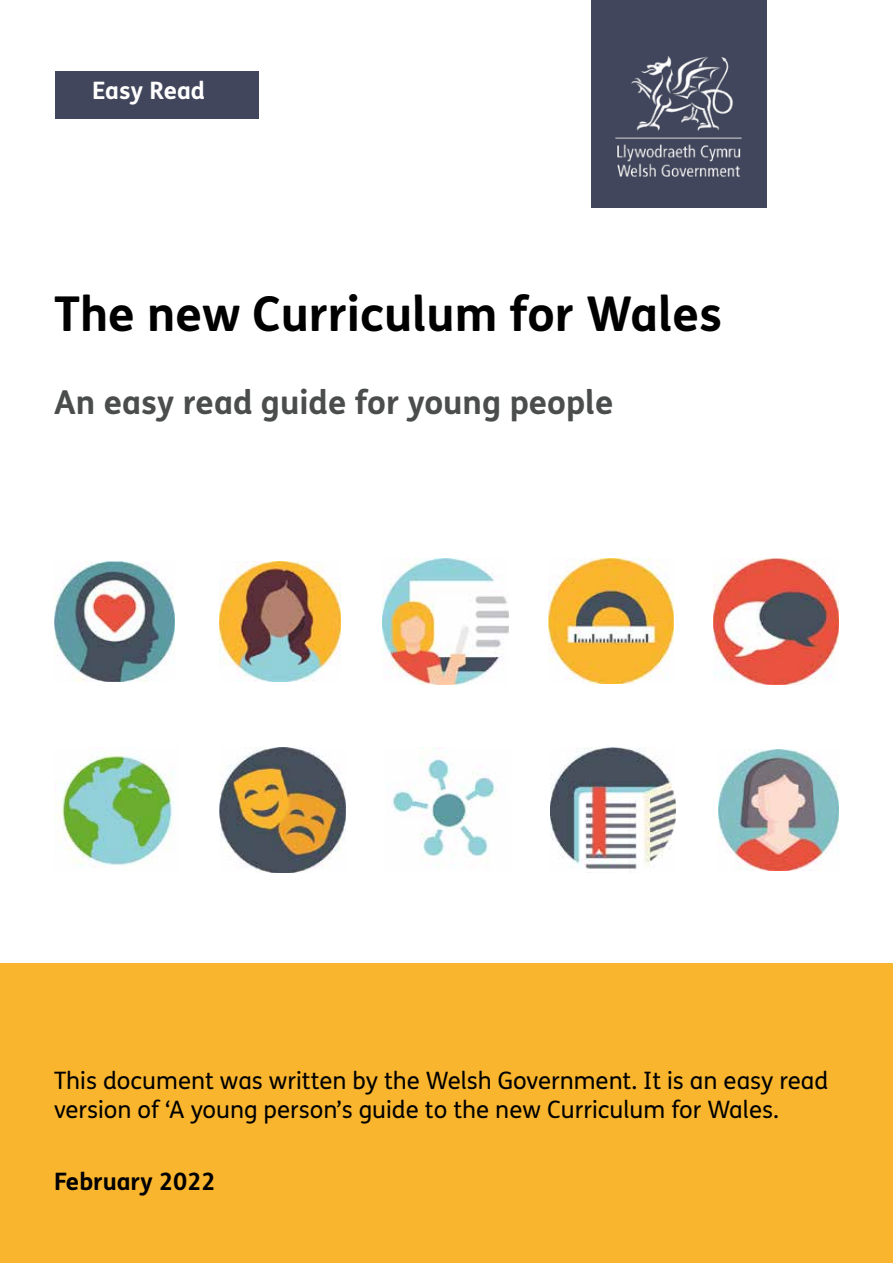
<style>
.page{position:relative;width:893px;height:1263px;background:#fff}
.page>*{position:absolute;margin:0;border:0;box-sizing:border-box;transform-origin:0 0}
.t1{font:700 48px "FS Me Pro";color:#000}
.t2{font:700 33px "FS Me Pro";color:#4b4d4d}
.t3{font:24px/28.8px "FS Me Pro";color:#000}
.t4{font:700 24px "FS Me Pro";color:#000}
.t5{font:700 24px "FS Me Pro";color:#fff}
</style>
<div class="page">
<div style="left:0;top:963px;width:893px;height:300px;background:#f9b52e"></div>
<div style="left:55px;top:71px;width:204px;height:47px;background:#41465c"></div>
<div style="left:591px;top:0;width:176px;height:207px;background:#41465c"></div>
<img style="left:615px;top:56px;width:127px;height:121px">
<img style="left:54px;top:561px;width:120px;height:120px">
<img style="left:54px;top:751px;width:120px;height:117px">
<img style="left:551px;top:747px;width:125px;height:123px">
<img style="left:392px;top:747px;width:105px;height:110px">
<img style="left:219px;top:747px;width:126px;height:125px">
<img style="left:382px;top:558px;width:126px;height:126px">
<img style="left:548px;top:559px;width:126px;height:125px">
<img style="left:714px;top:559px;width:125px;height:125px">
<img style="left:718px;top:750px;width:121px;height:120px">
<img style="left:220px;top:561px;width:120px;height:121px">
<p class="t5" style="left:92px;top:72px;width:114px">Easy Read</p>
<h1 class="t1" style="left:54px;top:277px;width:670px">The new Curriculum for Wales</h1>
<h1 class="t2" style="left:54px;top:377px;width:561px">An easy read guide for young people</h1>
<p class="t3" style="left:54px;top:1066px;width:776px">This document was written by the Welsh Government. It is an easy read version of ‘A young person’s guide to the new Curriculum for Wales.</p>
<p class="t4" style="left:54px;top:1163px;width:163px">February 2022</p>
</div>
